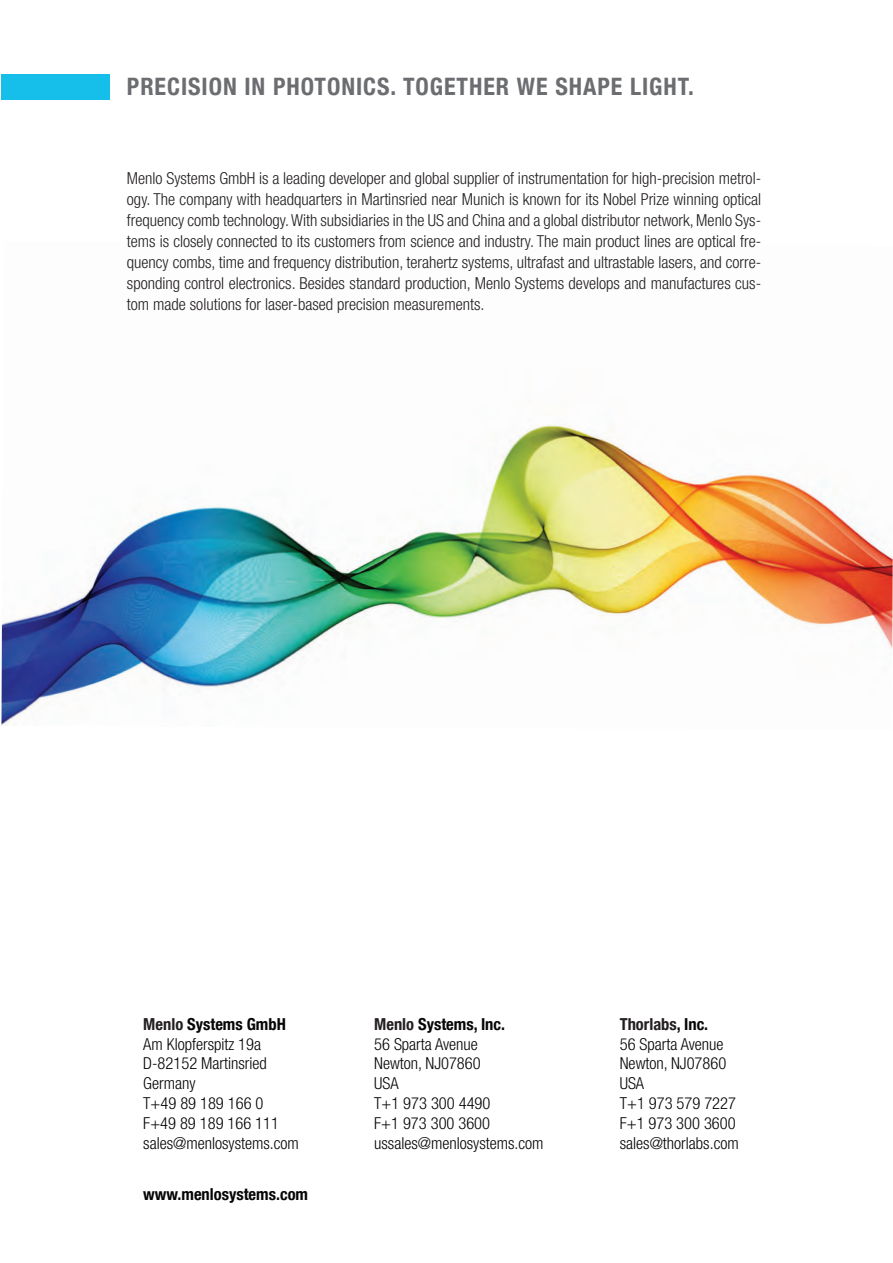
<style>
.page{position:relative;width:893px;height:1263px;background:#fff}
.page>*{position:absolute;margin:0;border:0;box-sizing:border-box;transform-origin:0 0}
.t1{font:700 condensed 24px "Helvetica Neue LT Com";letter-spacing:.04em;color:#6c6d70}
.t2{font:300 condensed 16.5px/21px "Helvetica Neue LT Com";color:#231f20;text-align:justify}
.t3{font:300 condensed 16.5px/19.8px "Helvetica Neue LT Com";color:#050605}
.t4{font:700 condensed 16.5px "Helvetica Neue LT Com";color:#050605}
.s1{font-weight:700;color:#231f20}
.s2{font-weight:700}
</style>
<div class="page">
<img style="left:1px;top:424px;width:892px;height:302px">
<div style="left:1px;top:74px;width:109px;height:25px;background:#15bfe9"></div>
<h1 class="t1" style="left:127px;top:72px;width:568px">PRECISION IN PHOTONICS. TOGETHER WE SHAPE LIGHT.</h1>
<p class="t2" style="left:127px;top:167px;width:636px">Menlo Systems GmbH is a leading developer and global supplier of instrumentation for high-precision metrol&shy;ogy. The company with headquarters in Martinsried near Munich is known for its Nobel Prize winning optical frequency comb technology. With subsidiaries in the US and China and a global distributor network, Menlo Sys&shy;tems is closely connected to its customers from science and industry. The main product lines are optical fre&shy;quency combs, time and frequency distribution, terahertz systems, ultrafast and ultrastable lasers, and corre&shy;sponding control electronics. Besides standard production, Menlo Systems develops and manufactures cus&shy;tom made solutions for laser-based precision measurements.</p>
<p class="t3" style="left:143px;top:1014px;width:157px"><span class="s1">Menlo</span> <span class="s2">Systems GmbH<br></span>Am Klopferspitz 19a<br>D-82152 Martinsried<br>Germany<br>T+49 89 189 166 0<br>F+49 89 189 166 111 sales@menlosystems.com</p>
<p class="t3" style="left:374px;top:1014px;width:171px"><span class="s1">Menlo</span> <span class="s2">Systems, Inc.<br></span>56 Sparta Avenue<br>Newton, NJ07860<br>USA<br>T+1 973 300 4490<br>F+1 973 300 3600 ussales@menlosystems.com</p>
<p class="t3" style="left:620px;top:1014px;width:120px"><span class="s1">Thorlabs</span><span class="s2">, Inc.<br></span>56 Sparta Avenue<br>Newton, NJ07860<br>USA<br>T+1 973 579 7227<br>F+1 973 300 3600 sales@thorlabs.com</p>
<p class="t4" style="left:143px;top:1184px;width:166px">www.menlosystems.com</p>
</div>
